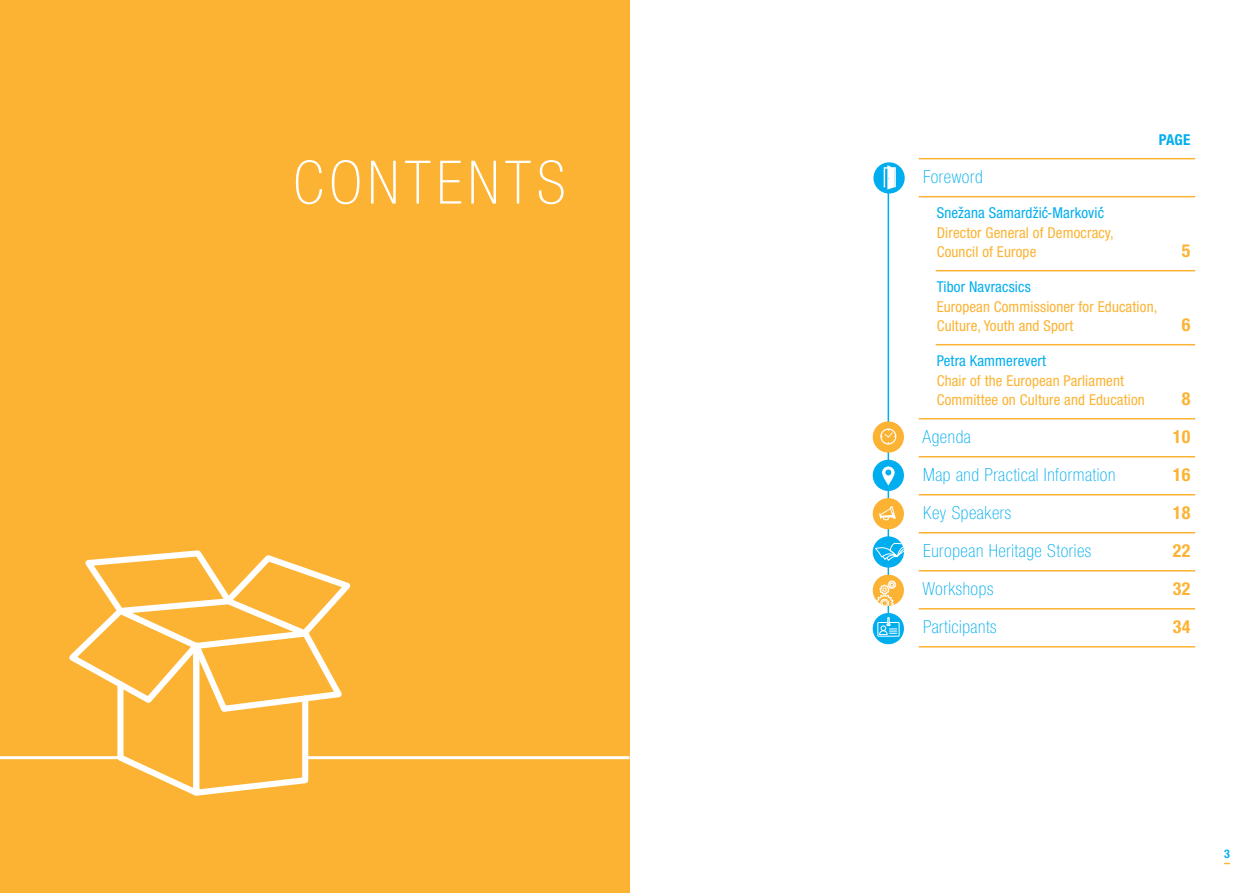
<style>
.page{position:relative;width:1259px;height:893px;background:#fff}
.page>*{position:absolute;margin:0;border:0;box-sizing:border-box;transform-origin:0 0}
.t1{font:100 condensed 60px "Helvetica Neue";letter-spacing:.1em;color:#fff}
.t2{font:100 condensed 18px "Helvetica Neue";letter-spacing:.03em;color:#00aeef}
.t3{font:700 condensed 18px "Helvetica Neue";letter-spacing:.01em;color:#fcb333}
.t4{font:condensed 15px/19.5px "Helvetica Neue";letter-spacing:.01em;color:#fcb333}
.t5{font:condensed 15px "Helvetica Neue";letter-spacing:.01em;color:#00aeef}
.t6{font:700 condensed 15px "Helvetica Neue";color:#00aeef}
.t7{font:700 condensed 12px "Helvetica Neue";color:#00aeef}
.t8{font:700 condensed 12px "Helvetica Neue";color:#fcb333}
.s1{color:#00aeef}
.s2{font-weight:700;color:#00aeef}
</style>
<div class="page">
<hr style="left:887px;top:176px;width:2px;height:448px;background:#00aeef">
<div style="left:0;top:0;width:629px;height:893px;background:#fcb333"></div>
<svg style="left:62px;top:550px;width:296px;height:246px"></svg>
<hr style="left:0;top:756px;width:121px;height:3px;background:#fff">
<hr style="left:304px;top:756px;width:325px;height:3px;background:#fff">
<hr style="left:918px;top:158px;width:277px;height:1px;background:#fcb333">
<hr style="left:918px;top:196px;width:277px;height:1px;background:#fcb333">
<hr style="left:935px;top:270px;width:260px;height:1px;background:#fcb333">
<hr style="left:935px;top:344px;width:260px;height:1px;background:#fcb333">
<hr style="left:918px;top:418px;width:277px;height:1px;background:#fcb333">
<hr style="left:918px;top:456px;width:277px;height:1px;background:#fcb333">
<hr style="left:918px;top:494px;width:277px;height:1px;background:#fcb333">
<hr style="left:918px;top:532px;width:277px;height:1px;background:#fcb333">
<hr style="left:918px;top:570px;width:277px;height:1px;background:#fcb333">
<hr style="left:918px;top:608px;width:277px;height:1px;background:#fcb333">
<hr style="left:918px;top:646px;width:277px;height:1px;background:#fcb333">
<div style="left:873px;top:162px;width:31px;height:32px;background:#00aeef;border-radius:50%"></div>
<svg style="left:883px;top:165px;width:13px;height:25px"></svg>
<div style="left:872px;top:421px;width:32px;height:32px;background:#fcb333;border-radius:50%"></div>
<svg style="left:880px;top:428px;width:16px;height:16px"></svg>
<div style="left:872px;top:460px;width:32px;height:31px;background:#00aeef;border-radius:50%"></div>
<svg style="left:882px;top:466px;width:12px;height:19px"></svg>
<div style="left:872px;top:498px;width:32px;height:31px;background:#fcb333;border-radius:50%"></div>
<svg style="left:879px;top:506px;width:17px;height:14px"></svg>
<svg style="left:872px;top:536px;width:32px;height:32px"></svg>
<svg style="left:874px;top:543px;width:30px;height:20px"></svg>
<svg style="left:872px;top:613px;width:32px;height:31px"></svg>
<div style="left:877px;top:622px;width:22px;height:14px;border:1px solid #fff"></div>
<svg style="left:879px;top:617px;width:18px;height:18px"></svg>
<div style="left:872px;top:575px;width:32px;height:31px;background:#fcb333;border-radius:50%"></div>
<svg style="left:876px;top:580px;width:20px;height:26px"></svg>
<h1 class="t1" style="left:293px;top:149px;width:274px">CONTENTS</h1>
<p class="t2" style="left:923px;top:167px;width:61px">Foreword</p>
<p class="t4" style="left:936px;top:203px;width:178px"><span class="s1">Snežana Samardžic</span><span class="s2">´</span><span class="s1">-Markovic</span><span class="s2">´<br></span>Director General of Democracy,<br>Council of Europe</p>
<p class="t6" style="left:1159px;top:131px;width:33px">PAGE</p>
<p class="t3" style="left:1181px;top:240px;width:10px">5</p>
<p class="t5" style="left:936px;top:278px;width:96px">Tibor Navracsics</p>
<p class="t4" style="left:936px;top:297px;width:222px">European Commissioner for Education,<br>Culture, Youth and Sport</p>
<p class="t5" style="left:936px;top:352px;width:111px">Petra Kammerevert</p>
<p class="t4" style="left:936px;top:371px;width:210px">Chair of the European Parliament<br>Committee on Culture and Education</p>
<p class="t3" style="left:1181px;top:314px;width:10px">6</p>
<p class="t3" style="left:1181px;top:388px;width:10px">8</p>
<p class="t2" style="left:922px;top:427px;width:50px">Agenda</p>
<p class="t3" style="left:1172px;top:426px;width:19px">10</p>
<p class="t2" style="left:923px;top:465px;width:194px">Map and Practical Information</p>
<p class="t3" style="left:1172px;top:464px;width:19px">16</p>
<p class="t2" style="left:923px;top:503px;width:89px">Key Speakers</p>
<p class="t3" style="left:1172px;top:502px;width:19px">18</p>
<p class="t2" style="left:923px;top:541px;width:169px">European Heritage Stories</p>
<p class="t3" style="left:1172px;top:540px;width:19px">22</p>
<p class="t2" style="left:922px;top:579px;width:72px">Workshops</p>
<p class="t3" style="left:1172px;top:578px;width:19px">32</p>
<p class="t2" style="left:923px;top:617px;width:75px">Participants</p>
<p class="t3" style="left:1172px;top:616px;width:19px">34</p>
<p class="t7" style="left:1224px;top:847px;width:7px">3</p>
<p class="t8" style="left:1224px;top:856px;width:7px">–</p>
</div>
